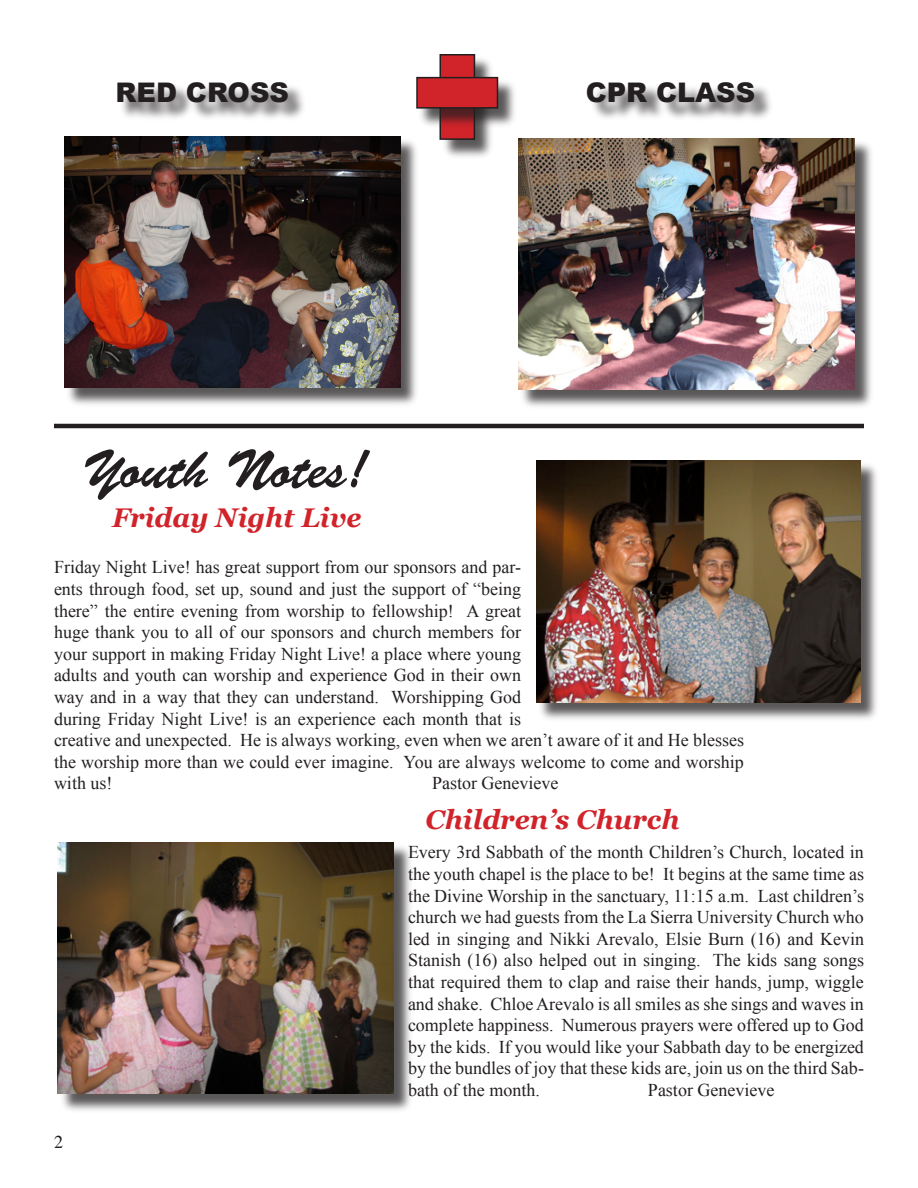
<style>
.page{position:relative;width:918px;height:1188px;background:#fff}
.page>*{position:absolute;margin:0;border:0;box-sizing:border-box;transform-origin:0 0}
.t1{font:54px "Brush Script Std";color:#231f20}
.t2{font:italic 700 27px "Georgia";color:#d1232a}
.t3{font:900 27px "Arial";color:#231f20}
.t4{font:18px/21.6px "Times New Roman";color:#231f20;text-align:justify}
</style>
<div class="page">
<hr style="left:54px;top:424px;width:810px;height:4px;background:#231f20">
<div style="left:118px;top:82px;width:656px;height:40px;background:#231f20;opacity:.75"></div>
<div style="left:441px;top:56px;width:54px;height:103px;background:#231f20;opacity:.75"></div>
<div style="left:440px;top:55px;width:34px;height:84px;background:#d1232a"></div>
<div style="left:440px;top:54px;width:35px;height:86px;border:2px solid #231f20"></div>
<div style="left:418px;top:78px;width:101px;height:50px;background:#231f20;opacity:.75"></div>
<div style="left:417px;top:78px;width:81px;height:30px;background:#d1232a"></div>
<div style="left:416px;top:77px;width:82px;height:32px;border:2px solid #231f20"></div>
<div style="left:66px;top:138px;width:354px;height:270px;background:#231f20;opacity:.75"></div>
<img style="left:64px;top:136px;width:336px;height:252px">
<div style="left:520px;top:140px;width:354px;height:270px;background:#231f20;opacity:.75"></div>
<img style="left:518px;top:138px;width:336px;height:252px">
<div style="left:538px;top:462px;width:343px;height:261px;background:#231f20;opacity:.75"></div>
<img style="left:536px;top:460px;width:324px;height:243px">
<div style="left:59px;top:843px;width:354px;height:270px;background:#231f20;opacity:.75"></div>
<img style="left:58px;top:842px;width:336px;height:252px">
<p class="t3" style="left:116px;top:77px;width:175px">RED CROSS</p>
<p class="t3" style="left:586px;top:77px;width:171px">CPR CLASS</p>
<p class="t1" style="left:82px;top:439px;width:287px">Youth Notes!</p>
<p class="t2" style="left:112px;top:503px;width:251px">Friday Night Live</p>
<p class="t4" style="left:54px;top:556px;width:692px;text-align:left">Friday Night Live! has great support from our sponsors and par-<br>ents through food, set up, sound and just the support of “being<br>there” the entire evening from worship to fellowship! A great<br>huge thank you to all of our sponsors and church members for<br>your support in making Friday Night Live! a place where young<br>adults and youth can worship and experience God in their own<br>way and in a way that they can understand. Worshipping God<br>during Friday Night Live! is an experience each month that is<br>creative and unexpected. He is always working, even when we aren’t aware of it and He blesses the worship more than we could ever imagine. You are always welcome to come and worship with us!</p>
<p class="t4" style="left:432px;top:772px;width:128px">Pastor Genevieve</p>
<p class="t2" style="left:425px;top:804px;width:256px">Children’s Church</p>
<p class="t4" style="left:408px;top:841px;width:458px">Every 3rd Sabbath of the month Children’s Church, located in the youth chapel is the place to be! It begins at the same time as the Divine Worship in the sanctuary, 11:15 a.m. Last children’s church we had guests from the La Sierra University Church who led in singing and Nikki Arevalo, Elsie Burn (16) and Kevin Stanish (16) also helped out in singing. The kids sang songs that required them to clap and raise their hands, jump, wiggle and shake. Chloe Arevalo is all smiles as she sings and waves in complete happiness. Numerous prayers were offered up to God by the kids. If you would like your Sabbath day to be energized by the bundles of joy that these kids are, join us on the third Sab&shy;bath of the month.</p>
<p class="t4" style="left:648px;top:1079px;width:128px">Pastor Genevieve</p>
</div>
